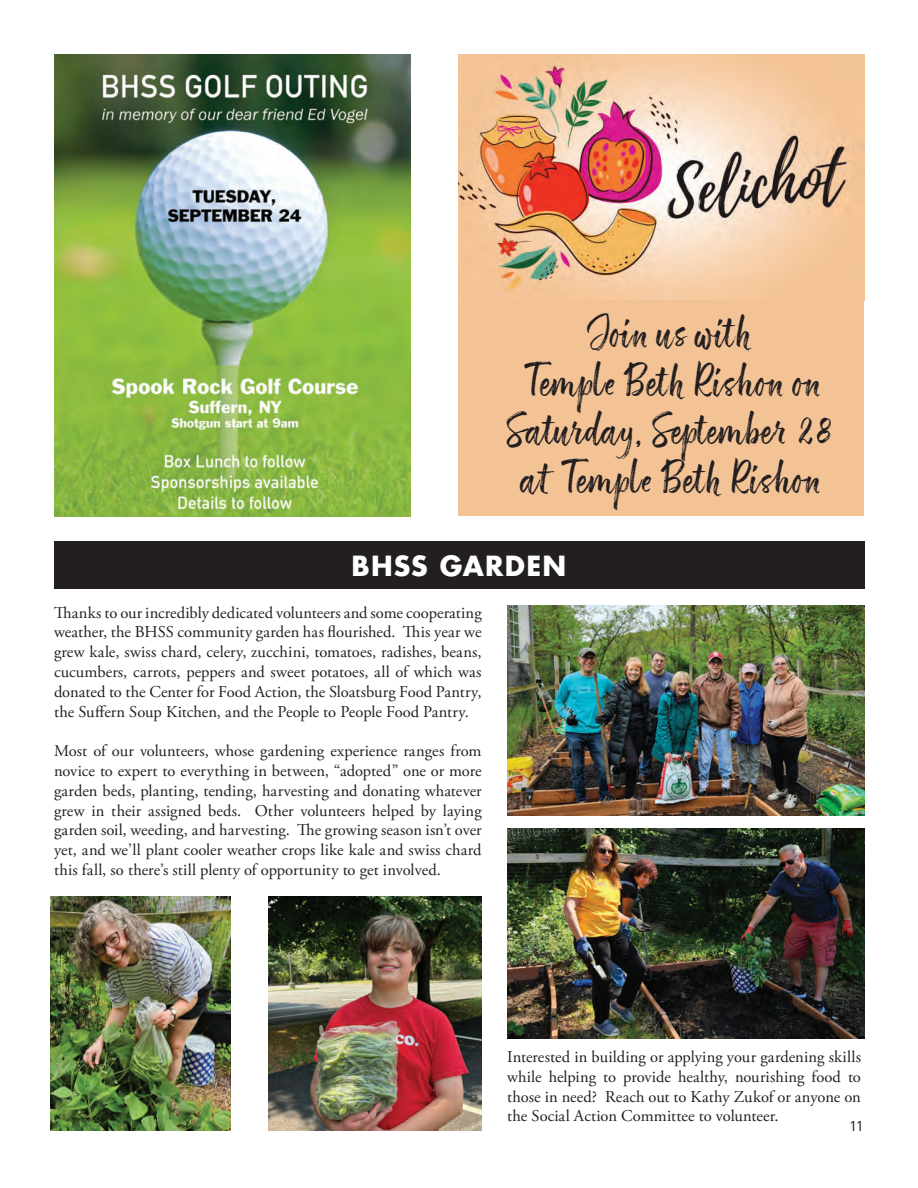
<style>
.page{position:relative;width:918px;height:1188px;background:#fff}
.page>*{position:absolute;margin:0;border:0;box-sizing:border-box;transform-origin:0 0}
.t1{font:40.5px/48.6px "ATS Script";letter-spacing:.04em;color:#231f20;text-align:center}
.t2{font:700 27px "Futura Std";letter-spacing:.04em;color:#fff}
.t3{font:16.5px/19.8px "Adobe Garamond Pro";color:#231f20;text-align:justify}
.t4{font:15px "Frutiger Next Pro";color:#231f20}
</style>
<div class="page">
<img style="left:55px;top:54px;width:356px;height:462px">
<img style="left:458px;top:54px;width:406px;height:247px">
<div style="left:458px;top:301px;width:406px;height:215px;background:#f3c396"></div>
<div style="left:54px;top:541px;width:810px;height:48px;background:#231f20"></div>
<img style="left:507px;top:606px;width:357px;height:209px">
<img style="left:507px;top:828px;width:357px;height:210px">
<img style="left:50px;top:896px;width:180px;height:235px">
<img style="left:269px;top:896px;width:213px;height:235px">
<h1 class="t1" style="left:507px;top:309px;width:329px">Join us with<br>Temple Beth Rishon on<br>Saturday, September 28 at Temple Beth Rishon</h1>
<h2 class="t2" style="left:352px;top:554px;width:216px">BHSS GARDEN</h2>
<p class="t3" style="left:54px;top:604px;width:429px">Thanks to our incredibly dedicated volunteers and some cooperating weather, the BHSS community garden has flourished. This year we grew kale, swiss chard, celery, zucchini, tomatoes, radishes, beans, cucumbers, carrots, peppers and sweet potatoes, all of which was donated to the Center for Food Action, the Sloatsburg Food Pantry, the Suffern Soup Kitchen, and the People to People Food Pantry.</p>
<p class="t3" style="left:54px;top:742px;width:429px">Most of our volunteers, whose gardening experience ranges from novice to expert to everything in between, “adopted” one or more garden beds, planting, tending, harvesting and donating whatever grew in their assigned beds. Other volunteers helped by laying garden soil, weeding, and harvesting. The growing season isn’t over yet, and we’ll plant cooler weather crops like kale and swiss chard this fall, so there’s still plenty of opportunity to get involved.</p>
<p class="t3" style="left:507px;top:1048px;width:355px">Interested in building or applying your gardening skills while helping to provide healthy, nourishing food to those in need? Reach out to Kathy Zukof or anyone on the Social Action Committee to volunteer.</p>
<p class="t4" style="left:849px;top:1117px;width:16px">11</p>
</div>
